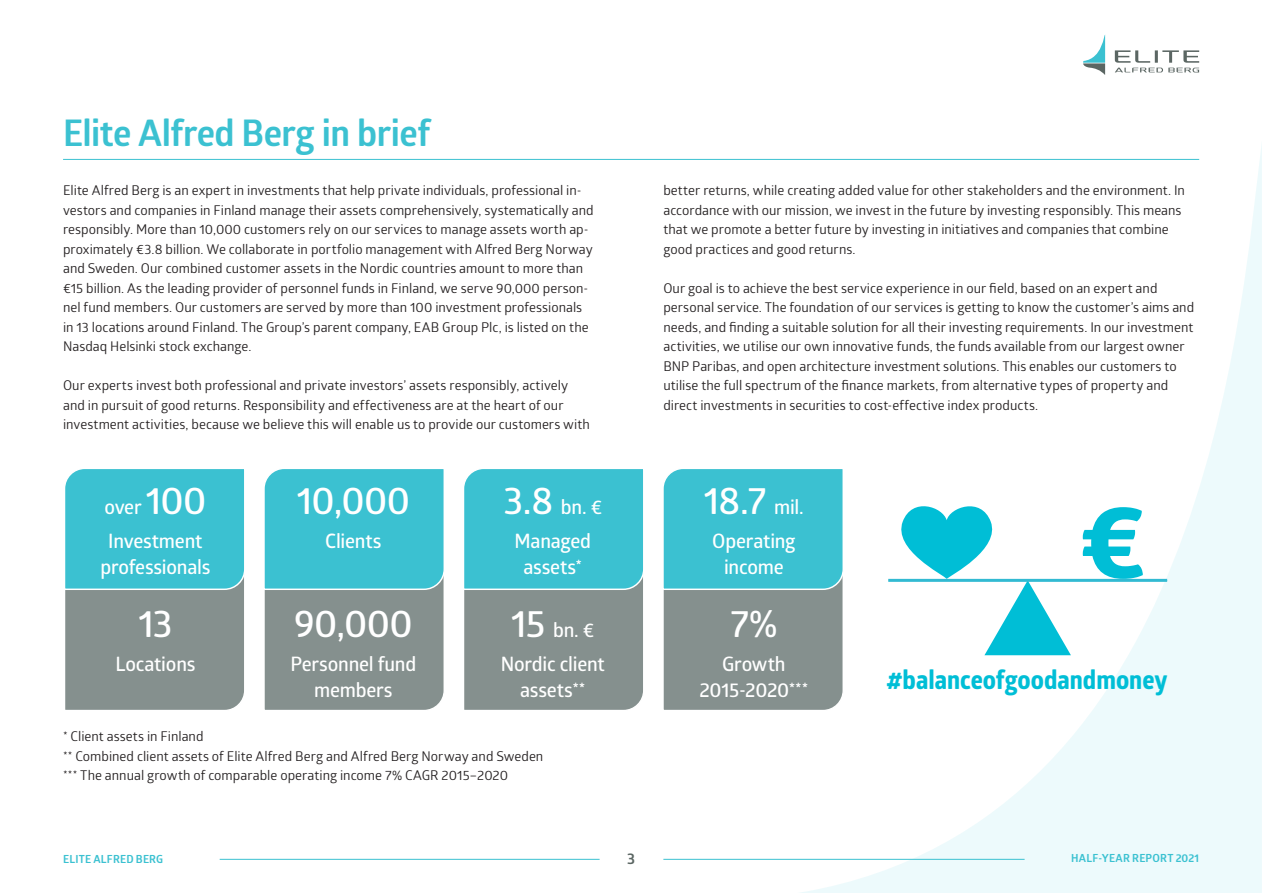
<style>
.page{position:relative;width:1263px;height:893px;background:#fff}
.page>*{position:absolute;margin:0;border:0;box-sizing:border-box;transform-origin:0 0}
.Ingressi{font:600 37.5px "Glober";letter-spacing:-.015em;color:#fff}
.Otsikko_2{font:700 36px "Glober";letter-spacing:-.015em;color:#3bc1d1}
.t1{font:800 25.8px "Glober";color:#00bed6;scale:.93 1}
.Ingressi-2{font:600 19.5px/25.5px "Glober";letter-spacing:-.01em;color:#fff;text-align:center}
.t2{font:700 15px "Glober";color:#5b6663}
.Leipis-perusteksti{font:13.5px/19.5px "Glober";color:#231f20}
.t3{font:700 10.95px "Glober";letter-spacing:.02em;color:#3bc1d1}
.s1{font-size:37.5px}
.s2{font-size:19.5px}
</style>
<div class="page">
<svg style="left:770px;top:145px;width:492px;height:748px"></svg>
<svg style="left:65px;top:469px;width:179px;height:241px;background:#62a9b0"></svg>
<svg style="left:264px;top:469px;width:180px;height:241px;background:#68acb3"></svg>
<svg style="left:464px;top:469px;width:179px;height:241px;background:#62a9b0"></svg>
<svg style="left:663px;top:467px;width:182px;height:245px;background:#67acb2"></svg>
<svg style="left:1115px;top:50px;width:84px;height:22px"></svg>
<svg style="left:1083px;top:35px;width:22px;height:40px"></svg>
<hr style="left:220px;top:859px;width:380px;height:1px;background:#3bc1d1">
<hr style="left:663px;top:859px;width:361px;height:1px;background:#3bc1d1">
<hr style="left:63px;top:159px;width:1136px;height:1px;background:#3bc1d1">
<hr style="left:888px;top:579px;width:279px;height:3px;background:#32bad2">
<svg style="left:892px;top:496px;width:179px;height:159px"></svg>
<svg style="left:1083px;top:507px;width:60px;height:72px"></svg>
<p class="Otsikko_2" style="left:63px;top:108px;width:369px">Elite Alfred Berg in brief</p>
<p class="Leipis-perusteksti" style="left:63px;top:180px;width:532px">Elite Alfred Berg is an expert in investments that help private individuals, professional in&shy;vestors and companies in Finland manage their assets comprehensively, systematically and responsibly. More than 10,000 customers rely on our services to manage assets worth ap&shy;proximately €3.8 billion. We collaborate in portfolio management with Alfred Berg Norway and Sweden. Our combined customer assets in the Nordic countries amount to more than €15 billion. As the leading provider of personnel funds in Finland, we serve 90,000 person&shy;nel fund members. Our customers are served by more than 100 investment professionals in 13 locations around Finland. The Group’s parent company, EAB Group Plc, is listed on the Nasdaq Helsinki stock exchange.</p>
<p class="Leipis-perusteksti" style="left:63px;top:375px;width:528px">Our experts invest both professional and private investors’ assets responsibly, actively and in pursuit of good returns. Responsibility and effectiveness are at the heart of our investment activities, because we believe this will enable us to provide our customers with</p>
<p class="Leipis-perusteksti" style="left:663px;top:180px;width:523px">better returns, while creating added value for other stakeholders and the environment. In accordance with our mission, we invest in the future by investing responsibly. This means that we promote a better future by investing in initiatives and companies that combine good practices and good returns.</p>
<p class="Leipis-perusteksti" style="left:663px;top:277px;width:532px">Our goal is to achieve the best service experience in our field, based on an expert and personal service. The foundation of our services is getting to know the customer’s aims and needs, and finding a suitable solution for all their investing requirements. In our investment activities, we utilise our own innovative funds, the funds available from our largest owner BNP Paribas, and open architecture investment solutions. This enables our customers to utilise the full spectrum of the finance markets, from alternative types of property and direct investments in securities to cost-effective index products.</p>
<p class="Ingressi-2" style="left:104px;top:494px;width:103px">over <span class="s1">100</span></p>
<p class="Ingressi" style="left:297px;top:474px;width:115px">10,000</p>
<p class="Ingressi-2" style="left:503px;top:494px;width:100px"><span class="s1">3.8</span> bn. €</p>
<p class="Ingressi" style="left:704px;top:474px;width:102px">18.7 <span class="s2">mil.</span></p>
<p class="Ingressi-2" style="left:100px;top:528px;width:112px">Investment professionals</p>
<p class="Ingressi-2" style="left:325px;top:528px;width:58px">Clients</p>
<p class="Ingressi-2" style="left:514px;top:528px;width:78px">Managed assets*</p>
<p class="Ingressi-2" style="left:712px;top:528px;width:85px">Operating income</p>
<p class="Ingressi" style="left:138px;top:597px;width:36px">13</p>
<p class="Ingressi" style="left:294px;top:597px;width:120px">90,000</p>
<p class="Ingressi-2" style="left:511px;top:617px;width:85px"><span class="s1">15</span> bn. €</p>
<p class="Ingressi" style="left:730px;top:597px;width:49px">7%</p>
<p class="Ingressi-2" style="left:115px;top:651px;width:82px">Locations</p>
<p class="Ingressi-2" style="left:290px;top:651px;width:127px">Personnel fund members</p>
<p class="Ingressi-2" style="left:501px;top:651px;width:106px">Nordic client assets**</p>
<p class="Ingressi-2" style="left:699px;top:651px;width:111px">Growth<br>2015-2020***</p>
<p class="Leipis-perusteksti" style="left:63px;top:726px;width:482px">* Client assets in Finland<br>** Combined client assets of Elite Alfred Berg and Alfred Berg Norway and Sweden *** The annual growth of comparable operating income 7% CAGR 2015–2020</p>
<p class="t1" style="left:886px;top:661px;width:304px">#balanceofgoodandmoney</p>
<p class="t3" style="left:63px;top:852px;width:102px">ELITE ALFRED BERG</p>
<p class="t2" style="left:627px;top:847px;width:9px">3</p>
<p class="t3" style="left:1071px;top:850px;width:130px">HALF-YEAR REPORT 2021</p>
</div>
